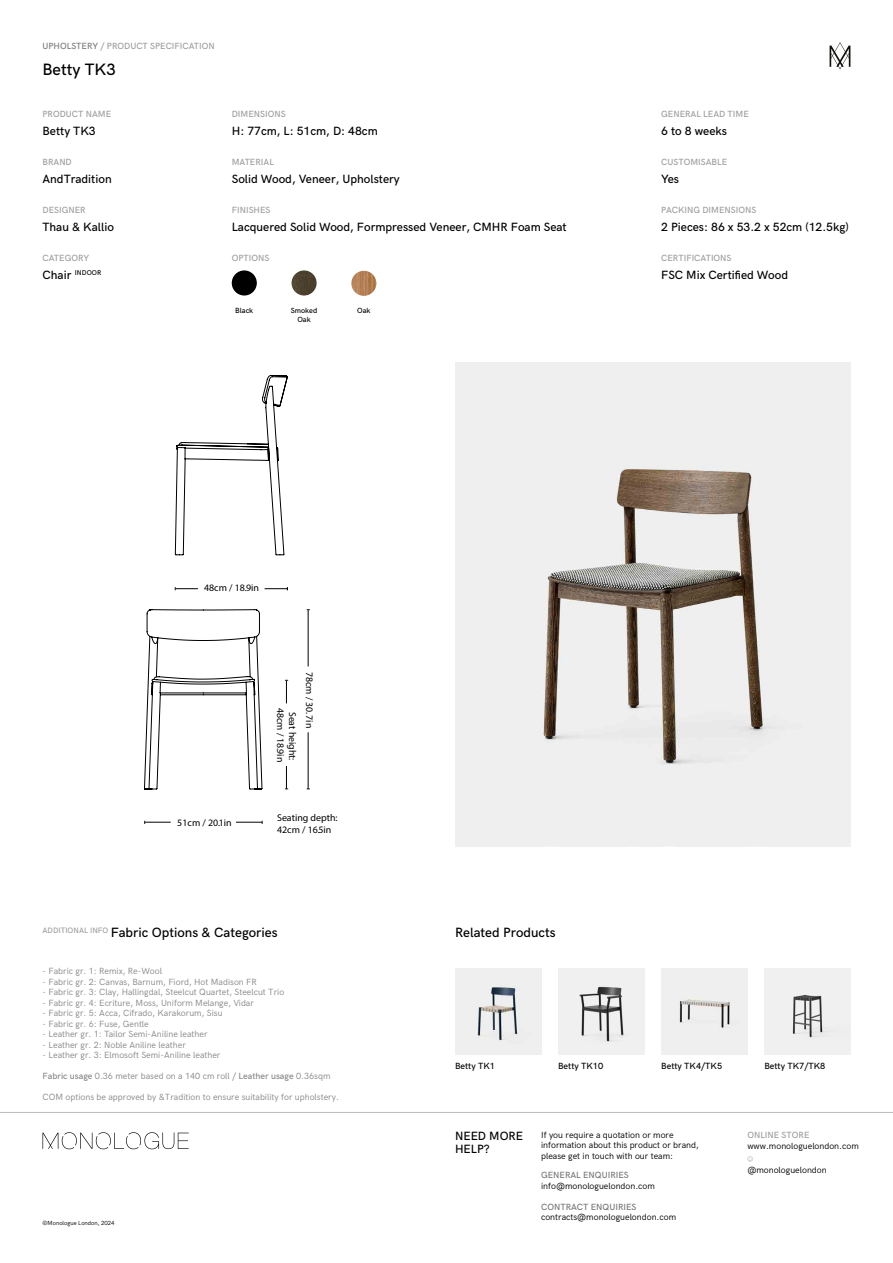
<style>
.page{position:relative;width:893px;height:1263px;background:#fff}
.page>*{position:absolute;margin:0;border:0;box-sizing:border-box;transform-origin:0 0}
.t1{font:500 16.5px "HK Grotesk";color:#000}
.t2{font:500 13.5px "HK Grotesk";color:#000}
.t3{font:500 12px/13.5px "HK Grotesk";color:#000}
.t4{font:9.9px/12px "Myriad Pro";color:#000;text-align:center}
.t5{font:9.75px/11.9px "Myriad Pro";color:#000}
.t6{font:9px "HK Grotesk";color:#878787}
.t7{font:9px/10.5px "HK Grotesk";color:#000}
.t8{font:500 9px "HK Grotesk";color:#9d9d9c}
.t9{font:500 9px "HK Grotesk";color:#000}
.t10{font:500 9px "HK Grotesk";color:#757777}
.t11{font:500 7.5px/9px "HK Grotesk";color:#000;text-align:center}
.t12{font:500 7.05px "HK Grotesk";color:#000}
.t13{font:6px "HK Grotesk";color:#000}
.s1{color:#7c7b7b}
.s2{font-size:12px}
.s3{font-weight:500}
</style>
<div class="page">
<svg style="left:747px;top:1156px;width:6px;height:5px"></svg>
<hr style="left:0;top:1112px;width:893px;height:1px;background:#bcbcbc">
<svg style="left:43px;top:1132px;width:146px;height:17px"></svg>
<svg style="left:830px;top:42px;width:20px;height:27px"></svg>
<img style="left:455px;top:363px;width:395px;height:483px">
<img style="left:455px;top:968px;width:86px;height:86px">
<div style="left:232px;top:270px;width:25px;height:25px;background:#000;border-radius:50%"></div>
<img style="left:292px;top:270px;width:25px;height:25px;border-radius:13px">
<img style="left:351px;top:271px;width:25px;height:25px;border-radius:13px">
<img style="left:558px;top:968px;width:86px;height:86px">
<div style="left:661px;top:968px;width:86px;height:86px;background:#efefef"></div>
<hr style="left:308px;top:732px;width:1px;height:57px;background:#000">
<hr style="left:308px;top:610px;width:1px;height:56px;background:#000">
<svg style="left:144px;top:821px;width:27px;height:3px"></svg>
<svg style="left:236px;top:821px;width:27px;height:3px"></svg>
<svg style="left:144px;top:375px;width:144px;height:415px"></svg>
<img style="left:764px;top:968px;width:86px;height:86px">
<p class="t8" style="left:43px;top:39px;width:174px"><span class="s1">UPHOLSTERY</span> / PRODUCT SPECIFICATION</p>
<h1 class="t1" style="left:43px;top:57px;width:75px">Betty TK3</h1>
<p class="t8" style="left:43px;top:107px;width:70px">PRODUCT NAME</p>
<p class="t8" style="left:232px;top:107px;width:55px">DIMENSIONS</p>
<p class="t8" style="left:661px;top:107px;width:89px">GENERAL LEAD TIME</p>
<h3 class="t3" style="left:43px;top:123px;width:55px">Betty TK3</h3>
<h3 class="t3" style="left:232px;top:123px;width:148px">H: 77cm, L: 51cm, D: 48cm</h3>
<h3 class="t3" style="left:661px;top:123px;width:67px">6 to 8 weeks</h3>
<p class="t8" style="left:43px;top:155px;width:31px">BRAND</p>
<p class="t8" style="left:232px;top:155px;width:44px">MATERIAL</p>
<p class="t8" style="left:661px;top:155px;width:67px">CUSTOMISABLE</p>
<h3 class="t3" style="left:43px;top:171px;width:71px">AndTradition</h3>
<h3 class="t3" style="left:232px;top:171px;width:170px">Solid Wood, Veneer, Upholstery</h3>
<h3 class="t3" style="left:661px;top:171px;width:19px">Yes</h3>
<p class="t8" style="left:43px;top:203px;width:45px">DESIGNER</p>
<p class="t8" style="left:232px;top:203px;width:40px">FINISHES</p>
<p class="t8" style="left:661px;top:203px;width:97px">PACKING DIMENSIONS</p>
<h3 class="t3" style="left:43px;top:219px;width:73px">Thau &amp; Kallio</h3>
<h3 class="t3" style="left:232px;top:219px;width:337px">Lacquered Solid Wood, Formpressed Veneer, CMHR Foam Seat</h3>
<h3 class="t3" style="left:661px;top:219px;width:189px">2 Pieces: 86 x 53.2 x 52cm (12.5kg)</h3>
<p class="t8" style="left:43px;top:251px;width:48px">CATEGORY</p>
<p class="t12" style="left:43px;top:267px;width:60px"><span class="s2">Chair</span> INDOOR</p>
<p class="t8" style="left:232px;top:251px;width:39px">OPTIONS</p>
<p class="t11" style="left:235px;top:305px;width:19px">Black</p>
<p class="t11" style="left:291px;top:305px;width:28px">Smoked<br>Oak</p>
<p class="t11" style="left:357px;top:306px;width:15px">Oak</p>
<p class="t8" style="left:661px;top:251px;width:72px">CERTIFICATIONS</p>
<h3 class="t3" style="left:661px;top:267px;width:128px">FSC Mix Certified Wood</h3>
<p class="t5" style="left:204px;top:582px;width:57px">48cm / 18.9in</p>
<p class="t5" style="left:177px;top:816px;width:56px">51cm / 20.1in</p>
<p class="t4" style="left:298px;top:708px;width:56px;rotate:90deg">Seat height:<br>48cm / 18.9in</p>
<p class="t4" style="left:315px;top:672px;width:57px;rotate:90deg">78cm / 30.7in</p>
<p class="t5" style="left:277px;top:811px;width:62px">Seating depth:<br>42cm / 16.5in</p>
<h2 class="t2" style="left:43px;top:923px;width:237px"><sup>ADDITIONAL</sup> <sup>INFO</sup> Fabric Options &amp; Categories</h2>
<p class="t6" style="left:43px;top:964px;width:121px">- Fabric gr. 1: Remix, Re-Wool</p>
<p class="t6" style="left:43px;top:975px;width:216px">- Fabric gr. 2: Canvas, Barnum, Fiord, Hot Madison FR</p>
<p class="t6" style="left:43px;top:985px;width:243px">- Fabric gr. 3: Clay, Hallingdal, Steelcut Quartet, Steelcut Trio</p>
<p class="t6" style="left:43px;top:996px;width:213px">- Fabric gr. 4: Ecriture, Moss, Uniform Melange, Vidar</p>
<p class="t6" style="left:43px;top:1006px;width:182px">- Fabric gr. 5: Acca, Cifrado, Karakorum, Sisu</p>
<p class="t6" style="left:43px;top:1017px;width:108px">- Fabric gr. 6: Fuse, Gentle</p>
<p class="t6" style="left:43px;top:1027px;width:167px">- Leather gr. 1: Tailor Semi-Aniline leather</p>
<p class="t6" style="left:43px;top:1038px;width:145px">- Leather gr. 2: Noble Aniline leather</p>
<p class="t6" style="left:43px;top:1048px;width:179px">- Leather gr. 3: Elmosoft Semi-Aniline leather</p>
<p class="t6" style="left:43px;top:1069px;width:289px"><span class="s3">Fabric usage</span> 0.36 meter based on a 140 cm roll / <span class="s3">Leather usage</span> 0.36sqm</p>
<p class="t6" style="left:43px;top:1090px;width:298px">COM options be approved by &amp;Tradition to ensure suitability for upholstery.</p>
<p class="t13" style="left:43px;top:1218px;width:74px">©Monologue London, 2024</p>
<h2 class="t2" style="left:455px;top:923px;width:102px">Related Products</h2>
<p class="t9" style="left:455px;top:1059px;width:41px">Betty TK1</p>
<p class="t9" style="left:558px;top:1059px;width:47px">Betty TK10</p>
<p class="t9" style="left:661px;top:1059px;width:62px">Betty TK4/TK5</p>
<p class="t9" style="left:764px;top:1059px;width:62px">Betty TK7/TK8</p>
<p class="t7" style="left:541px;top:1128px;width:134px">If you require a quotation or more</p>
<p class="t8" style="left:747px;top:1128px;width:64px">ONLINE STORE</p>
<p class="t7" style="left:541px;top:1139px;width:159px">information about this product or brand, please get in touch with our team:</p>
<h3 class="t3" style="left:455px;top:1128px;width:70px">NEED MORE<br>HELP?</h3>
<p class="t7" style="left:747px;top:1140px;width:113px">www.monologuelondon.com</p>
<p class="t7" style="left:747px;top:1164px;width:81px">@monologuelondon</p>
<p class="t10" style="left:541px;top:1200px;width:97px">CONTRACT ENQUIRIES</p>
<p class="t7" style="left:541px;top:1211px;width:137px">contracts@monologuelondon.com</p>
<p class="t10" style="left:541px;top:1168px;width:89px">GENERAL ENQUIRIES</p>
<p class="t7" style="left:541px;top:1180px;width:115px">info@monologuelondon.com</p>
</div>
